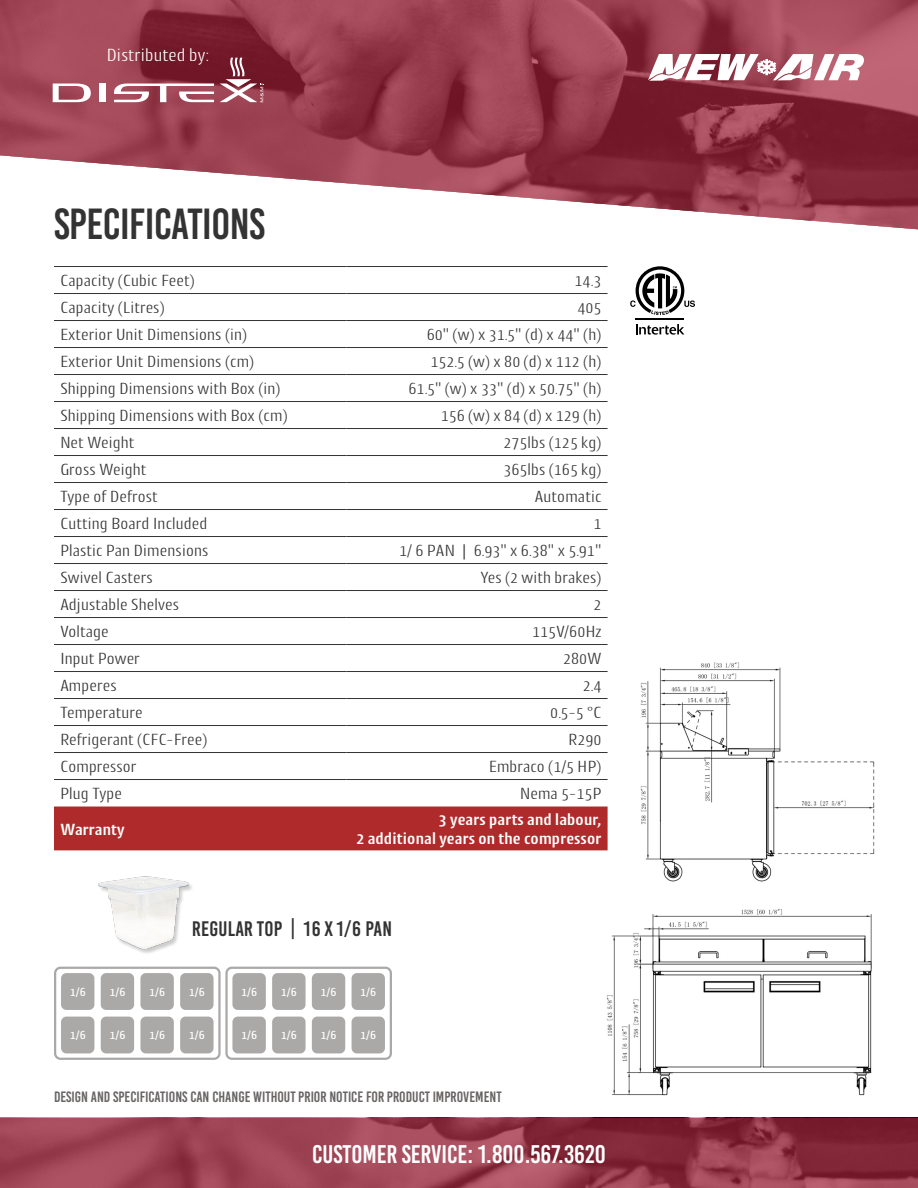
<style>
.page{position:relative;width:918px;height:1188px;background:#fff}
.page>*{position:absolute;margin:0;border:0;box-sizing:border-box;transform-origin:0 0}
.t1{font:43.5px "Bebas Kai";letter-spacing:-.01em;color:#333}
.t2{font:25.5px "Bebas Kai";color:#fff}
.t3{font:21px "Bebas Kai";letter-spacing:.01em;color:#333}
.t4{font:300 18px "Cantiga";color:#fff}
.t5{font:300 16.5px "Cantiga";color:#333}
.t6{font:600 16.5px/19.5px "Cantiga";color:#fff;text-align:right}
.t7{font:15px "Bebas Kai";color:#676463}
.t8{font:500 12px "Cantiga";color:#fff}
.s1{font-weight:400}
</style>
<div class="page">
<svg style="left:0;top:0;width:918px;height:230px"></svg>
<div style="left:54px;top:807px;width:554px;height:43px;background:#af2b2b"></div>
<hr style="left:54px;top:266px;width:293px;height:1px;background:#333">
<hr style="left:54px;top:293px;width:293px;height:1px;background:#333">
<hr style="left:54px;top:320px;width:293px;height:1px;background:#333">
<hr style="left:54px;top:347px;width:293px;height:1px;background:#333">
<hr style="left:54px;top:374px;width:293px;height:1px;background:#333">
<hr style="left:54px;top:401px;width:293px;height:1px;background:#333">
<hr style="left:54px;top:428px;width:293px;height:1px;background:#333">
<hr style="left:54px;top:455px;width:293px;height:1px;background:#333">
<hr style="left:54px;top:482px;width:293px;height:1px;background:#333">
<hr style="left:54px;top:509px;width:293px;height:1px;background:#333">
<hr style="left:54px;top:536px;width:293px;height:1px;background:#333">
<hr style="left:54px;top:563px;width:293px;height:1px;background:#333">
<hr style="left:54px;top:590px;width:293px;height:1px;background:#333">
<hr style="left:54px;top:617px;width:293px;height:1px;background:#333">
<hr style="left:54px;top:644px;width:293px;height:1px;background:#333">
<hr style="left:54px;top:671px;width:293px;height:1px;background:#333">
<hr style="left:54px;top:698px;width:293px;height:1px;background:#333">
<hr style="left:54px;top:725px;width:293px;height:1px;background:#333">
<hr style="left:54px;top:752px;width:293px;height:1px;background:#333">
<hr style="left:347px;top:266px;width:261px;height:1px;background:#333">
<hr style="left:347px;top:293px;width:261px;height:1px;background:#333">
<hr style="left:347px;top:320px;width:261px;height:1px;background:#333">
<hr style="left:347px;top:347px;width:261px;height:1px;background:#333">
<hr style="left:347px;top:374px;width:261px;height:1px;background:#333">
<hr style="left:347px;top:401px;width:261px;height:1px;background:#333">
<hr style="left:347px;top:428px;width:261px;height:1px;background:#333">
<hr style="left:347px;top:455px;width:261px;height:1px;background:#333">
<hr style="left:347px;top:482px;width:261px;height:1px;background:#333">
<hr style="left:347px;top:509px;width:261px;height:1px;background:#333">
<hr style="left:347px;top:536px;width:261px;height:1px;background:#333">
<hr style="left:347px;top:563px;width:261px;height:1px;background:#333">
<hr style="left:347px;top:590px;width:261px;height:1px;background:#333">
<hr style="left:347px;top:617px;width:261px;height:1px;background:#333">
<hr style="left:347px;top:644px;width:261px;height:1px;background:#333">
<hr style="left:347px;top:671px;width:261px;height:1px;background:#333">
<hr style="left:347px;top:698px;width:261px;height:1px;background:#333">
<hr style="left:347px;top:725px;width:261px;height:1px;background:#333">
<hr style="left:347px;top:752px;width:261px;height:1px;background:#333">
<hr style="left:54px;top:779px;width:293px;height:1px;background:#333">
<hr style="left:347px;top:779px;width:261px;height:1px;background:#333">
<svg style="left:0;top:1118px;width:918px;height:70px;background:#953b4b"></svg>
<svg style="left:648px;top:54px;width:216px;height:27px"></svg>
<div style="left:61px;top:973px;width:33px;height:37px;background:#aba8a8;border-radius:5px"></div>
<div style="left:101px;top:973px;width:33px;height:37px;background:#aba8a8;border-radius:5px"></div>
<div style="left:140px;top:973px;width:34px;height:37px;background:#aba8a8;border-radius:5px"></div>
<div style="left:180px;top:973px;width:34px;height:37px;background:#aba8a8;border-radius:5px"></div>
<div style="left:61px;top:1017px;width:33px;height:36px;background:#aba8a8;border-radius:5px"></div>
<div style="left:101px;top:1017px;width:33px;height:36px;background:#aba8a8;border-radius:5px"></div>
<div style="left:140px;top:1017px;width:34px;height:36px;background:#aba8a8;border-radius:5px"></div>
<div style="left:180px;top:1017px;width:34px;height:36px;background:#aba8a8;border-radius:5px"></div>
<div style="left:54px;top:967px;width:167px;height:93px;border:2px solid #aba8a8;border-radius:5px"></div>
<div style="left:232px;top:973px;width:34px;height:37px;background:#aba8a8;border-radius:5px"></div>
<div style="left:272px;top:973px;width:34px;height:37px;background:#aba8a8;border-radius:5px"></div>
<div style="left:312px;top:973px;width:33px;height:37px;background:#aba8a8;border-radius:5px"></div>
<div style="left:352px;top:973px;width:33px;height:37px;background:#aba8a8;border-radius:5px"></div>
<div style="left:232px;top:1017px;width:34px;height:36px;background:#aba8a8;border-radius:5px"></div>
<div style="left:272px;top:1017px;width:34px;height:36px;background:#aba8a8;border-radius:5px"></div>
<div style="left:312px;top:1017px;width:33px;height:36px;background:#aba8a8;border-radius:5px"></div>
<div style="left:352px;top:1017px;width:33px;height:36px;background:#aba8a8;border-radius:5px"></div>
<div style="left:225px;top:967px;width:167px;height:93px;border:2px solid #aba8a8;border-radius:5px"></div>
<img style="left:98px;top:876px;width:92px;height:77px">
<svg style="left:636px;top:324px;width:48px;height:11px"></svg>
<hr style="left:636px;top:319px;width:48px;height:1px;background:#000">
<svg style="left:630px;top:266px;width:65px;height:49px"></svg>
<svg style="left:53px;top:84px;width:38px;height:18px"></svg>
<div style="left:99px;top:84px;width:6px;height:18px;background:#fff"></div>
<svg style="left:114px;top:84px;width:100px;height:18px"></svg>
<svg style="left:220px;top:58px;width:44px;height:44px"></svg>
<img style="left:640px;top:662px;width:235px;height:220px">
<img style="left:607px;top:909px;width:265px;height:187px">
<p class="t4" style="left:106px;top:44px;width:105px">Distributed by:</p>
<h1 class="t1" style="left:54px;top:201px;width:212px">SPECIFICATIONS</h1>
<p class="t5" style="left:60px;top:270px;width:136px">Capacity (Cubic Feet)</p>
<p class="t5" style="left:575px;top:270px;width:28px">14.3</p>
<p class="t5" style="left:60px;top:297px;width:106px">Capacity (Litres)</p>
<p class="t5" style="left:577px;top:297px;width:26px">405</p>
<p class="t5" style="left:60px;top:324px;width:189px">Exterior Unit Dimensions (in)</p>
<p class="t5" style="left:427px;top:324px;width:176px">60" (w) x 31.5" (d) x 44" (h)</p>
<p class="t5" style="left:60px;top:351px;width:196px">Exterior Unit Dimensions (cm)</p>
<p class="t5" style="left:430px;top:351px;width:173px">152.5 (w) x 80 (d) x 112 (h)</p>
<p class="t5" style="left:60px;top:378px;width:222px">Shipping Dimensions with Box (in)</p>
<p class="t5" style="left:409px;top:378px;width:195px">61.5" (w) x 33" (d) x 50.75" (h)</p>
<p class="t5" style="left:60px;top:405px;width:229px">Shipping Dimensions with Box (cm)</p>
<p class="t5" style="left:441px;top:405px;width:162px">156 (w) x 84 (d) x 129 (h)</p>
<p class="t5" style="left:60px;top:432px;width:76px">Net Weight</p>
<p class="t5" style="left:503px;top:432px;width:100px">275lbs (125 kg)</p>
<p class="t5" style="left:60px;top:459px;width:88px">Gross Weight</p>
<p class="t5" style="left:503px;top:459px;width:100px">365lbs (165 kg)</p>
<p class="t5" style="left:60px;top:486px;width:99px">Type of Defrost</p>
<p class="t5" style="left:535px;top:486px;width:68px">Automatic</p>
<p class="t5" style="left:60px;top:513px;width:149px">Cutting Board Included</p>
<p class="t5" style="left:594px;top:513px;width:10px">1</p>
<p class="t5" style="left:60px;top:540px;width:150px">Plastic Pan Dimensions</p>
<p class="t5" style="left:399px;top:540px;width:204px">1/ 6 PAN <span class="s1">|</span> 6.93" x 6.38" x 5.91"</p>
<p class="t5" style="left:60px;top:567px;width:94px">Swivel Casters</p>
<p class="t5" style="left:480px;top:567px;width:123px">Yes (2 with brakes)</p>
<p class="t5" style="left:60px;top:594px;width:121px">Adjustable Shelves</p>
<p class="t5" style="left:594px;top:594px;width:10px">2</p>
<p class="t5" style="left:60px;top:621px;width:50px">Voltage</p>
<p class="t5" style="left:532px;top:621px;width:71px">115V/60Hz</p>
<p class="t5" style="left:60px;top:648px;width:82px">Input Power</p>
<p class="t5" style="left:563px;top:648px;width:40px">280W</p>
<p class="t5" style="left:60px;top:675px;width:58px">Amperes</p>
<p class="t5" style="left:583px;top:675px;width:20px">2.4</p>
<p class="t5" style="left:60px;top:702px;width:84px">Temperature</p>
<p class="t5" style="left:550px;top:702px;width:53px">0.5-5 °C</p>
<p class="t5" style="left:60px;top:729px;width:149px">Refrigerant (CFC-Free)</p>
<p class="t5" style="left:568px;top:729px;width:35px">R290</p>
<p class="t5" style="left:60px;top:756px;width:78px">Compressor</p>
<p class="t5" style="left:489px;top:756px;width:114px">Embraco (1/5 HP)</p>
<p class="t5" style="left:60px;top:783px;width:64px">Plug Type</p>
<p class="t5" style="left:520px;top:783px;width:83px">Nema 5-15P</p>
<p class="t6" style="left:60px;top:819px;width:66px">Warranty</p>
<p class="t6" style="left:356px;top:809px;width:247px">3 years parts and labour,<br>2 additional years on the compressor</p>
<p class="t3" style="left:192px;top:918px;width:201px">REGULAR TOP | 16 X 1/6 PAN</p>
<p class="t8" style="left:70px;top:984px;width:18px">1/6</p>
<p class="t8" style="left:109px;top:984px;width:18px">1/6</p>
<p class="t8" style="left:149px;top:984px;width:18px">1/6</p>
<p class="t8" style="left:189px;top:984px;width:18px">1/6</p>
<p class="t8" style="left:70px;top:1027px;width:18px">1/6</p>
<p class="t8" style="left:109px;top:1027px;width:18px">1/6</p>
<p class="t8" style="left:149px;top:1027px;width:18px">1/6</p>
<p class="t8" style="left:189px;top:1027px;width:18px">1/6</p>
<p class="t8" style="left:241px;top:984px;width:18px">1/6</p>
<p class="t8" style="left:281px;top:984px;width:18px">1/6</p>
<p class="t8" style="left:321px;top:984px;width:18px">1/6</p>
<p class="t8" style="left:360px;top:984px;width:18px">1/6</p>
<p class="t8" style="left:241px;top:1027px;width:18px">1/6</p>
<p class="t8" style="left:281px;top:1027px;width:18px">1/6</p>
<p class="t8" style="left:321px;top:1027px;width:18px">1/6</p>
<p class="t8" style="left:360px;top:1027px;width:18px">1/6</p>
<p class="t7" style="left:54px;top:1088px;width:449px">DESIGN AND SPECIFICATIONS CAN CHANGE WITHOUT PRIOR NOTICE FOR PRODUCT IMPROVEMENT</p>
<h2 class="t2" style="left:312px;top:1140px;width:295px">CUSTOMER SERVICE: 1.800.567.3620</h2>
</div>
